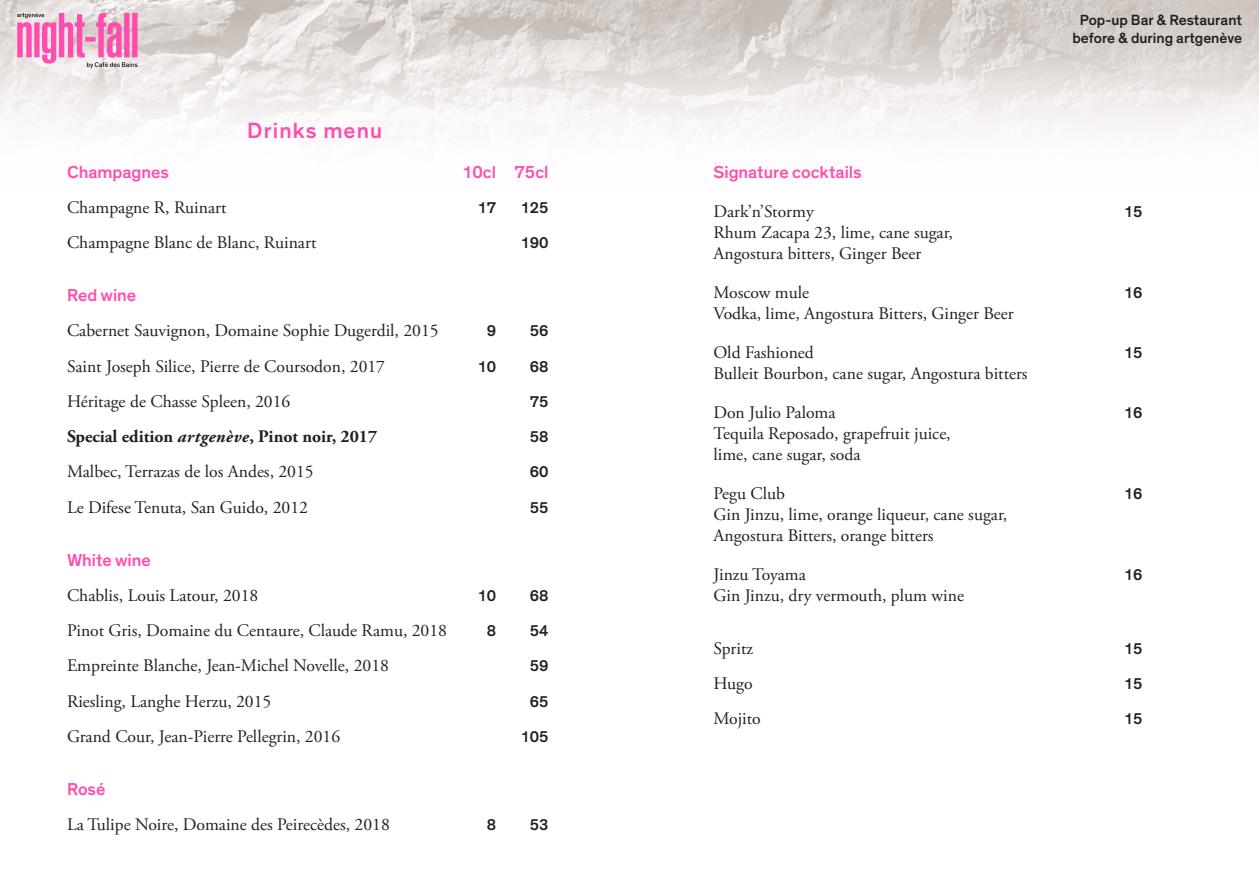
<style>
.page{position:relative;width:1259px;height:893px;background:#fff}
.page>*{position:absolute;margin:0;border:0;box-sizing:border-box;transform-origin:0 0}
.t1{font:500 22.5px "Theinhardt";letter-spacing:.05em;color:#ff4caf}
.t2{font:17.55px/21.1px "Adobe Garamond Pro";color:#231f20}
.t3{font:500 17.55px "Theinhardt";color:#ff4caf}
.t4{font:700 17.55px "Adobe Garamond Pro";color:#231f20}
.t5{font:500 15.9px "Theinhardt";color:#231f20}
.t6{font:500 15px/18px "Theinhardt";color:#231f20;text-align:center}
.s1{font-style:italic}
</style>
<div class="page">
<img style="left:0;top:0;width:1259px;height:133px">
<svg style="left:17px;top:13px;width:121px;height:55px;background:#ed9cc6"></svg>
<p class="t1" style="left:247px;top:118px;width:136px">Drinks menu</p>
<p class="t3" style="left:67px;top:161px;width:104px">Champagnes</p>
<p class="t3" style="left:462px;top:161px;width:88px">10cl 75cl</p>
<p class="t2" style="left:67px;top:198px;width:161px">Champagne R, Ruinart</p>
<p class="t5" style="left:477px;top:198px;width:20px">17</p>
<p class="t5" style="left:520px;top:198px;width:30px">125</p>
<p class="t2" style="left:67px;top:233px;width:251px">Champagne Blanc de Blanc, Ruinart</p>
<p class="t5" style="left:520px;top:234px;width:30px">190</p>
<p class="t3" style="left:67px;top:285px;width:71px">Red wine</p>
<p class="t2" style="left:67px;top:321px;width:373px">Cabernet Sauvignon, Domaine Sophie Dugerdil, 2015</p>
<p class="t5" style="left:487px;top:322px;width:11px">9</p>
<p class="t5" style="left:530px;top:322px;width:20px">56</p>
<p class="t2" style="left:67px;top:356px;width:320px">Saint Joseph Silice, Pierre de Coursodon, 2017</p>
<p class="t5" style="left:477px;top:357px;width:20px">10</p>
<p class="t5" style="left:530px;top:357px;width:20px">68</p>
<p class="t2" style="left:67px;top:391px;width:225px">Héritage de Chasse Spleen, 2016</p>
<p class="t5" style="left:530px;top:392px;width:20px">75</p>
<p class="t4" style="left:67px;top:426px;width:312px">Special edition <span class="s1">artgenève</span>, Pinot noir, 2017</p>
<p class="t5" style="left:530px;top:427px;width:20px">58</p>
<p class="t2" style="left:67px;top:462px;width:248px">Malbec, Terrazas de los Andes, 2015</p>
<p class="t5" style="left:530px;top:463px;width:20px">60</p>
<p class="t2" style="left:67px;top:497px;width:242px">Le Difese Tenuta, San Guido, 2012</p>
<p class="t5" style="left:530px;top:498px;width:20px">55</p>
<p class="t3" style="left:67px;top:549px;width:85px">White wine</p>
<p class="t2" style="left:67px;top:585px;width:193px">Chablis, Louis Latour, 2018</p>
<p class="t5" style="left:477px;top:586px;width:20px">10</p>
<p class="t5" style="left:530px;top:586px;width:20px">68</p>
<p class="t2" style="left:67px;top:621px;width:381px">Pinot Gris, Domaine du Centaure, Claude Ramu, 2018</p>
<p class="t5" style="left:487px;top:621px;width:11px">8</p>
<p class="t5" style="left:530px;top:621px;width:20px">54</p>
<p class="t2" style="left:67px;top:656px;width:323px">Empreinte Blanche, Jean-Michel Novelle, 2018</p>
<p class="t5" style="left:530px;top:656px;width:20px">59</p>
<p class="t2" style="left:67px;top:691px;width:206px">Riesling, Langhe Herzu, 2015</p>
<p class="t5" style="left:530px;top:692px;width:20px">65</p>
<p class="t2" style="left:67px;top:726px;width:275px">Grand Cour, Jean-Pierre Pellegrin, 2016</p>
<p class="t5" style="left:520px;top:727px;width:30px">105</p>
<p class="t3" style="left:67px;top:778px;width:40px">Rosé</p>
<p class="t2" style="left:67px;top:814px;width:324px">La Tulipe Noire, Domaine des Peirecèdes, 2018</p>
<p class="t5" style="left:487px;top:815px;width:11px">8</p>
<p class="t5" style="left:530px;top:815px;width:20px">53</p>
<p class="t6" style="left:1072px;top:11px;width:171px">Pop-up Bar &amp; Restaurant before &amp; during artgenève</p>
<p class="t3" style="left:713px;top:161px;width:150px">Signature cocktails</p>
<p class="t2" style="left:713px;top:201px;width:102px">Dark’n’Stormy</p>
<p class="t5" style="left:1124px;top:202px;width:20px">15</p>
<p class="t2" style="left:713px;top:222px;width:241px">Rhum Zacapa 23, lime, cane sugar,<br>Angostura bitters, Ginger Beer</p>
<p class="t2" style="left:713px;top:282px;width:97px">Moscow mule</p>
<p class="t5" style="left:1124px;top:283px;width:20px">16</p>
<p class="t2" style="left:713px;top:303px;width:302px">Vodka, lime, Angostura Bitters, Ginger Beer</p>
<p class="t2" style="left:713px;top:342px;width:102px">Old Fashioned</p>
<p class="t5" style="left:1124px;top:343px;width:20px">15</p>
<p class="t2" style="left:713px;top:363px;width:315px">Bulleit Bourbon, cane sugar, Angostura bitters</p>
<p class="t2" style="left:713px;top:402px;width:124px">Don Julio Paloma</p>
<p class="t5" style="left:1124px;top:403px;width:20px">16</p>
<p class="t2" style="left:713px;top:423px;width:239px">Tequila Reposado, grapefruit juice, lime, cane sugar, soda</p>
<p class="t2" style="left:713px;top:483px;width:73px">Pegu Club</p>
<p class="t5" style="left:1124px;top:484px;width:20px">16</p>
<p class="t2" style="left:713px;top:504px;width:295px">Gin Jinzu, lime, orange liqueur, cane sugar,<br>Angostura Bitters, orange bitters</p>
<p class="t2" style="left:713px;top:564px;width:94px">Jinzu Toyama</p>
<p class="t5" style="left:1124px;top:565px;width:20px">16</p>
<p class="t2" style="left:713px;top:585px;width:252px">Gin Jinzu, dry vermouth, plum wine</p>
<p class="t2" style="left:713px;top:638px;width:41px">Spritz</p>
<p class="t5" style="left:1124px;top:639px;width:20px">15</p>
<p class="t2" style="left:713px;top:673px;width:41px">Hugo</p>
<p class="t5" style="left:1124px;top:674px;width:20px">15</p>
<p class="t2" style="left:713px;top:709px;width:49px">Mojito</p>
<p class="t5" style="left:1124px;top:709px;width:20px">15</p>
</div>
